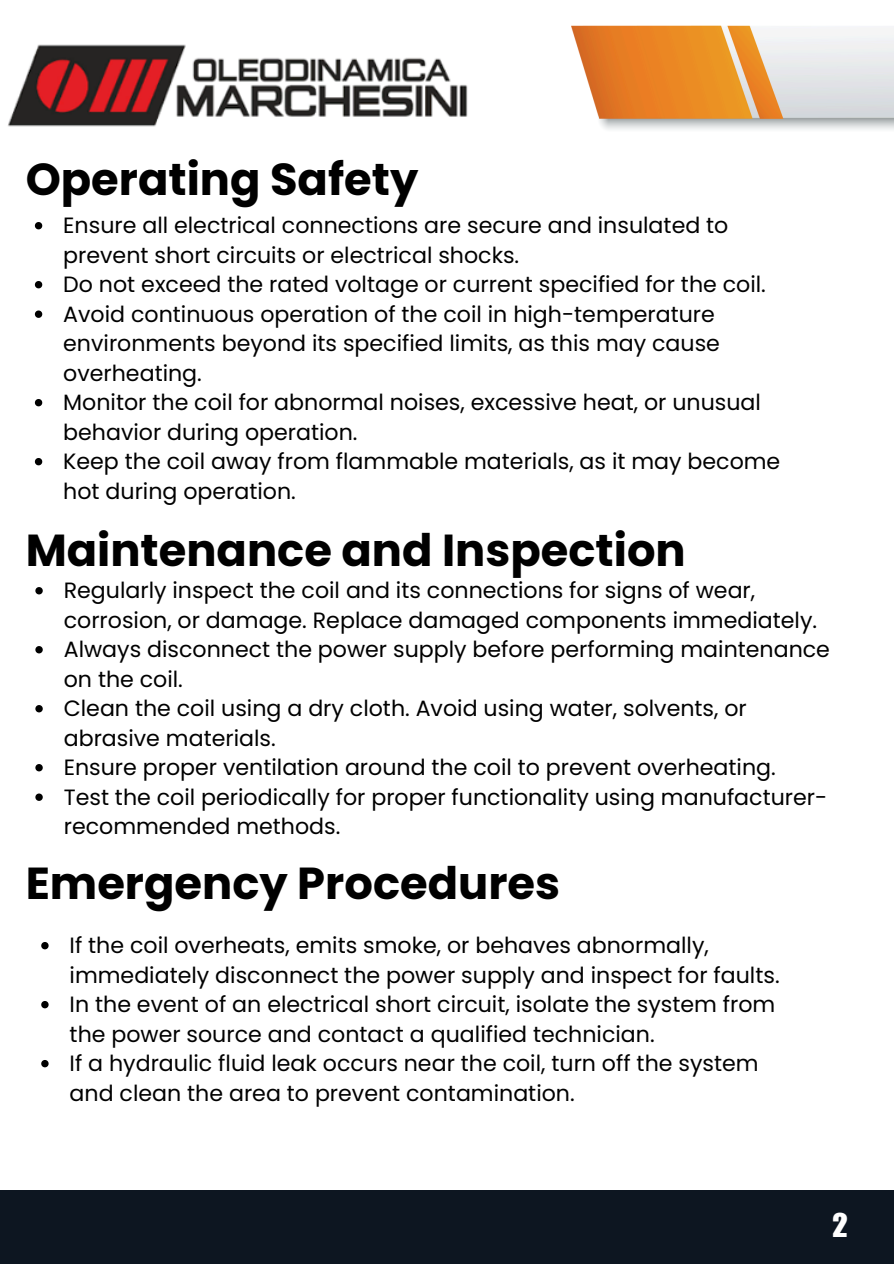
<style>
.page{position:relative;width:894px;height:1264px;background:#fff}
.page>*{position:absolute;margin:0;border:0;box-sizing:border-box;transform-origin:0 0}
.t1{font:700 44.7px "Poppins";color:#000}
.t2{font:33.3px "Impact LT Std";color:#fff}
.t3{font:22.05px/29.5px "Poppins";color:#000}
</style>
<div class="page">
<div style="left:0;top:1190px;width:893px;height:73px;background:#0d1621"></div>
<svg style="left:35px;top:222px;width:7px;height:7px"></svg>
<svg style="left:35px;top:281px;width:7px;height:7px"></svg>
<svg style="left:35px;top:310px;width:7px;height:8px"></svg>
<svg style="left:35px;top:399px;width:7px;height:7px"></svg>
<svg style="left:35px;top:458px;width:7px;height:7px"></svg>
<svg style="left:35px;top:587px;width:8px;height:7px"></svg>
<svg style="left:35px;top:646px;width:8px;height:7px"></svg>
<svg style="left:35px;top:705px;width:8px;height:7px"></svg>
<svg style="left:35px;top:764px;width:8px;height:7px"></svg>
<svg style="left:35px;top:793px;width:8px;height:8px"></svg>
<svg style="left:41px;top:942px;width:8px;height:7px"></svg>
<svg style="left:41px;top:1001px;width:8px;height:7px"></svg>
<svg style="left:41px;top:1060px;width:8px;height:7px"></svg>
<img style="left:571px;top:26px;width:322px;height:104px">
<img style="left:8px;top:44px;width:460px;height:83px">
<p class="t1" style="left:26px;top:148px;width:394px">Operating Safety</p>
<h1 class="t3" style="left:63px;top:210px;width:666px">Ensure all electrical connections are secure and insulated to prevent short circuits or electrical shocks.</h1>
<p class="t3" style="left:63px;top:269px;width:704px">Do not exceed the rated voltage or current specified for the coil.</p>
<p class="t3" style="left:63px;top:299px;width:658px">Avoid continuous operation of the coil in high-temperature environments beyond its specified limits, as this may cause overheating.</p>
<p class="t3" style="left:63px;top:387px;width:699px">Monitor the coil for abnormal noises, excessive heat, or unusual behavior during operation.</p>
<p class="t3" style="left:63px;top:446px;width:718px">Keep the coil away from flammable materials, as it may become hot during operation.</p>
<p class="t1" style="left:26px;top:519px;width:661px">Maintenance and Inspection</p>
<h1 class="t3" style="left:64px;top:575px;width:754px">Regularly inspect the coil and its connections for signs of wear, corrosion, or damage. Replace damaged components immediately.</h1>
<p class="t3" style="left:64px;top:634px;width:767px">Always disconnect the power supply before performing maintenance on the coil.</p>
<p class="t3" style="left:64px;top:693px;width:684px">Clean the coil using a dry cloth. Avoid using water, solvents, or abrasive materials.</p>
<p class="t3" style="left:64px;top:752px;width:713px">Ensure proper ventilation around the coil to prevent overheating.</p>
<p class="t3" style="left:64px;top:782px;width:764px">Test the coil periodically for proper functionality using manufacturer&shy;recommended methods.</p>
<p class="t1" style="left:26px;top:852px;width:536px">Emergency Procedures</p>
<h1 class="t3" style="left:70px;top:930px;width:711px">If the coil overheats, emits smoke, or behaves abnormally, immediately disconnect the power supply and inspect for faults.</h1>
<p class="t3" style="left:70px;top:989px;width:707px">In the event of an electrical short circuit, isolate the system from the power source and contact a qualified technician.</p>
<p class="t3" style="left:70px;top:1048px;width:690px">If a hydraulic fluid leak occurs near the coil, turn off the system and clean the area to prevent contamination.</p>
<p class="t2" style="left:832px;top:1212px;width:17px">2</p>
</div>
